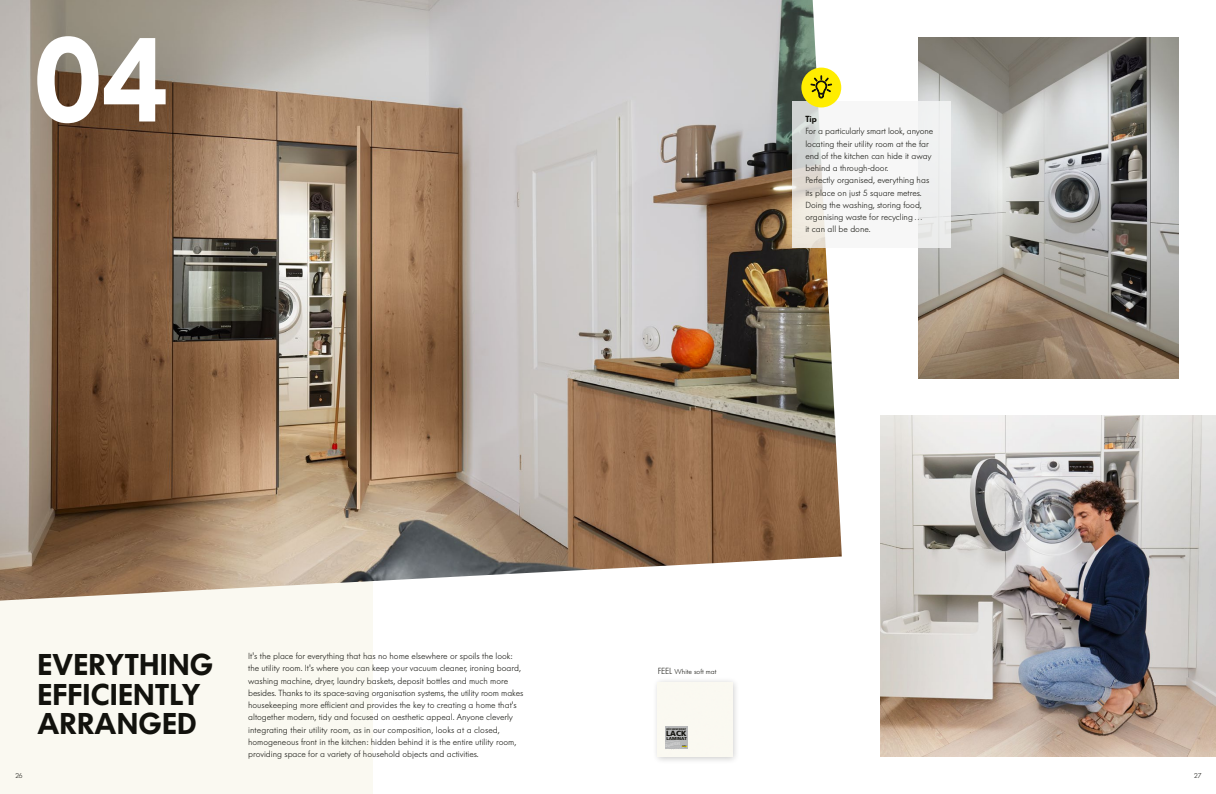
<style>
.page{position:relative;width:1216px;height:794px;background:#fff}
.page>*{position:absolute;margin:0;border:0;box-sizing:border-box;transform-origin:0 0}
.t1{font:600 118.12px "Futura BQ";color:#fff}
.t2{font:600 29.75px/29.8px "Futura BQ";letter-spacing:.01em;color:#12120d}
.t3{font:300 8.75px/12.2px "Futura BQ";color:#12120d}
.t4{font:600 8.75px "Futura BQ";color:#12120d}
.t5{font:900 7.52px "Frutiger";color:#12120d}
.t6{font:300 7px "Futura BQ";color:#12120d}
.t7{font:900 4.29px "Frutiger";color:#12120d}
.t8{font:900 2.45px "Frutiger";letter-spacing:.055em;color:#12120d}
.s1{font-size:8.75px}
</style>
<div class="page">
<div style="left:0;top:0;width:372px;height:794px;background:#faf9f1"></div>
<img style="left:0;top:0;width:841px;height:600px">
<img style="left:881px;top:415px;width:334px;height:341px">
<img style="left:918px;top:37px;width:260px;height:341px">
<div style="left:652px;top:677px;width:87px;height:87px;background:#12120d;opacity:.22"></div>
<div style="left:657px;top:682px;width:75px;height:74px;background:#faf9f1"></div>
<div style="left:665px;top:726px;width:22px;height:23px;background:#b7b8b9"></div>
<svg style="left:669px;top:738px;width:18px;height:10px"></svg>
<svg style="left:791px;top:102px;width:159px;height:146px"></svg>
<div style="left:801px;top:68px;width:40px;height:39px;background:#ffed00;border-radius:50%"></div>
<svg style="left:810px;top:76px;width:21px;height:35px"></svg>
<h1 class="t1" style="left:33px;top:3px;width:137px">04</h1>
<p class="t4" style="left:805px;top:113px;width:13px">Tip</p>
<p class="t3" style="left:805px;top:125px;width:129px">For a particularly smart look, anyone locating their utility room at the far end of the kitchen can hide it away behind a through-door.<br>Perfectly organised, everything has its place on just 5 square metres.<br>Doing the washing, storing food, organising waste for recycling…<br>it can all be done.</p>
<h2 class="t2" style="left:37px;top:649px;width:177px">EVERYTHING<br>EFFICIENTLY<br>ARRANGED</h2>
<p class="t3" style="left:248px;top:650px;width:277px">It's the place for everything that has no home elsewhere or spoils the look: the utility room. It's where you can keep your vacuum cleaner, ironing board, washing machine, dryer, laundry baskets, deposit bottles and much more besides. Thanks to its space-saving organisation systems, the utility room makes housekeeping more efficient and provides the key to creating a home that's altogether modern, tidy and focused on aesthetic appeal. Anyone cleverly integrating their utility room, as in our composition, looks at a closed, homogeneous front in the kitchen: hidden behind it is the entire utility room, providing space for a variety of household objects and activities.</p>
<p class="t6" style="left:657px;top:666px;width:60px"><span class="s1">FEEL</span> White soft mat</p>
<p class="t8" style="left:666px;top:727px;width:21px">KÜCHENFRONT</p>
<p class="t5" style="left:666px;top:729px;width:22px">LACK</p>
<p class="t7" style="left:666px;top:736px;width:22px">LAMINAT</p>
<p class="t6" style="left:15px;top:771px;width:9px">26</p>
<p class="t6" style="left:1193px;top:771px;width:9px">27</p>
</div>
